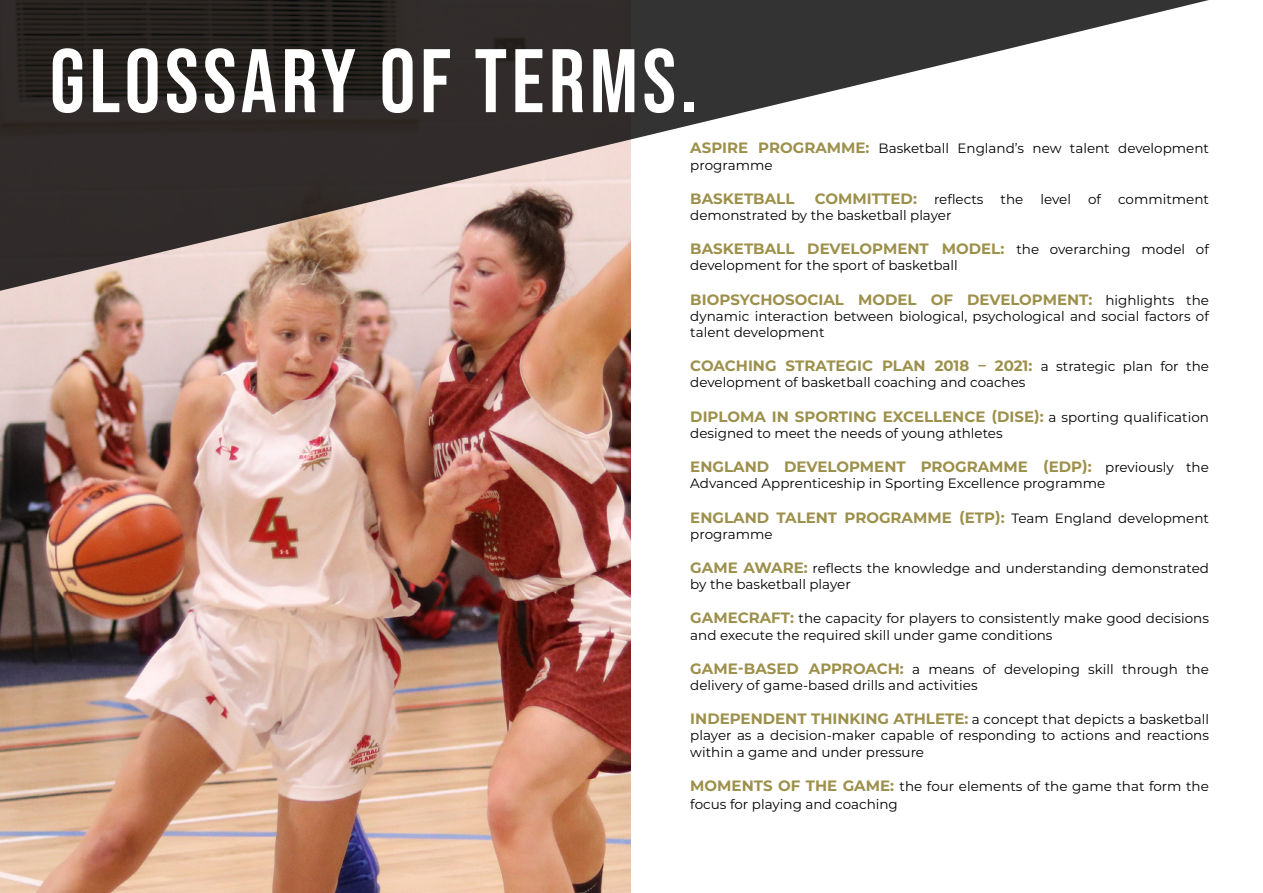
<style>
.page{position:relative;width:1263px;height:893px;background:#fff}
.page>*{position:absolute;margin:0;border:0;box-sizing:border-box;transform-origin:0 0}
.t1{font:90px "Bebas Neue";letter-spacing:.05em;color:#fff}
.t2{font:700 15px "Montserrat";color:#9c904b}
.t3{font:13.5px/16.2px "Montserrat";color:#000}
.s1{font-weight:700;font-size:15px;color:#9c904b}
.s2{font-weight:400;font-size:13.5px;color:#000}
</style>
<div class="page">
<img style="left:0;top:295px;width:631px;height:598px">
<svg style="left:0;top:0;width:1209px;height:295px"></svg>
<h1 class="t1" style="left:50px;top:30px;width:649px">GLOSSARY OF TERMS.</h1>
<p class="t3" style="left:690px;top:140px;width:520px"><span class="s1">ASPIRE PROGRAMME:</span> Basketball England’s new talent development programme</p>
<p class="t2" style="left:690px;top:188px;width:106px">BASKETBALL</p>
<p class="t2" style="left:815px;top:188px;width:104px">COMMITTED:</p>
<p class="t3" style="left:934px;top:190px;width:51px">reflects</p>
<p class="t3" style="left:1000px;top:190px;width:24px">the</p>
<p class="t3" style="left:1040px;top:190px;width:32px">level</p>
<p class="t3" style="left:1088px;top:190px;width:15px">of</p>
<p class="t3" style="left:1118px;top:190px;width:92px">commitment</p>
<p class="t3" style="left:690px;top:207px;width:263px">demonstrated by the basketball player</p>
<p class="t2" style="left:690px;top:238px;width:520px">BASKETBALL DEVELOPMENT MODEL: <span class="s2">the overarching model of</span></p>
<p class="t3" style="left:690px;top:257px;width:269px">development for the sport of basketball</p>
<p class="t2" style="left:690px;top:289px;width:520px">BIOPSYCHOSOCIAL MODEL OF DEVELOPMENT: <span class="s2">highlights the</span></p>
<p class="t3" style="left:690px;top:307px;width:520px">dynamic interaction between biological, psychological and social factors of talent development</p>
<p class="t2" style="left:690px;top:355px;width:520px">COACHING STRATEGIC PLAN 2018 – 2021: <span class="s2">a strategic plan for the</span></p>
<p class="t3" style="left:690px;top:374px;width:337px">development of basketball coaching and coaches</p>
<p class="t2" style="left:690px;top:406px;width:520px">DIPLOMA IN SPORTING EXCELLENCE (DISE): <span class="s2">a sporting qualification</span></p>
<p class="t3" style="left:690px;top:424px;width:314px">designed to meet the needs of young athletes</p>
<p class="t2" style="left:690px;top:456px;width:520px">ENGLAND DEVELOPMENT PROGRAMME (EDP): <span class="s2">previously the</span></p>
<p class="t3" style="left:690px;top:475px;width:416px">Advanced Apprenticeship in Sporting Excellence programme</p>
<p class="t2" style="left:690px;top:506px;width:520px">ENGLAND TALENT PROGRAMME (ETP): <span class="s2">Team England development</span></p>
<p class="t3" style="left:690px;top:525px;width:84px">programme</p>
<p class="t3" style="left:690px;top:559px;width:520px"><span class="s1">GAME AWARE:</span> reflects the knowledge and understanding demonstrated by the basketball player</p>
<p class="t3" style="left:690px;top:610px;width:520px"><span class="s1">GAMECRAFT:</span> the capacity for players to consistently make good decisions and execute the required skill under game conditions</p>
<p class="t3" style="left:690px;top:660px;width:520px"><span class="s1">GAME-BASED APPROACH:</span> a means of developing skill through the delivery of game-based drills and activities</p>
<p class="t3" style="left:690px;top:711px;width:520px;text-align:justify"><span class="s1">INDEPENDENT THINKING ATHLETE:</span> a concept that depicts a basketball player as a decision-maker capable of responding to actions and reactions within a game and under pressure</p>
<p class="t3" style="left:690px;top:776px;width:520px;line-height:18px"><span class="s1">MOMENTS OF THE GAME:</span> the four elements of the game that form the focus for playing and coaching</p>
</div>
